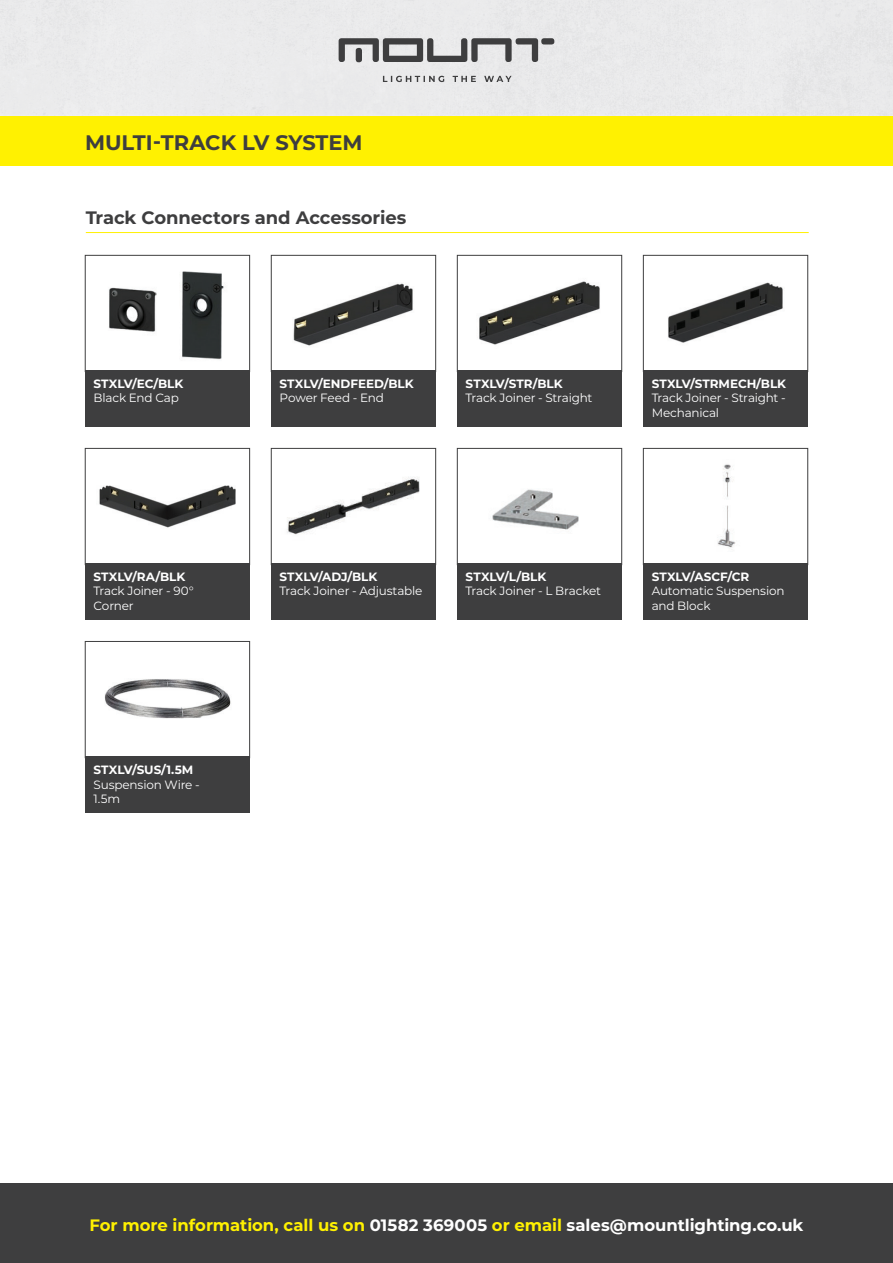
<style>
.page{position:relative;width:893px;height:1263px;background:#fff}
.page>*{position:absolute;margin:0;border:0;box-sizing:border-box;transform-origin:0 0}
.t1{font:700 21px "Montserrat";color:#3e3e3f}
.t2{font:700 18px "Montserrat";letter-spacing:-.005em;color:#3e3e3f}
.t3{font:700 16.5px "Montserrat";letter-spacing:-.005em;color:#fff}
.t4{font:12px/14.4px "Montserrat";letter-spacing:-.015em;color:#fff}
.t5{font:700 12px "Montserrat";color:#fff}
.s1{color:#fff101}
</style>
<div class="page">
<div style="left:0;top:116px;width:893px;height:50px;background:#fff101"></div>
<div style="left:85px;top:255px;width:165px;height:117px;border:1px solid #3e3e3f"></div>
<div style="left:271px;top:255px;width:165px;height:117px;border:1px solid #3e3e3f"></div>
<div style="left:457px;top:255px;width:165px;height:117px;border:1px solid #3e3e3f"></div>
<div style="left:643px;top:255px;width:165px;height:117px;border:1px solid #3e3e3f"></div>
<div style="left:85px;top:370px;width:165px;height:57px;background:#3e3e3f"></div>
<div style="left:271px;top:370px;width:165px;height:57px;background:#3e3e3f"></div>
<div style="left:457px;top:370px;width:165px;height:57px;background:#3e3e3f"></div>
<div style="left:643px;top:370px;width:165px;height:57px;background:#3e3e3f"></div>
<div style="left:85px;top:448px;width:165px;height:117px;border:1px solid #3e3e3f"></div>
<div style="left:271px;top:448px;width:165px;height:117px;border:1px solid #3e3e3f"></div>
<div style="left:457px;top:448px;width:165px;height:117px;border:1px solid #3e3e3f"></div>
<div style="left:643px;top:448px;width:165px;height:117px;border:1px solid #3e3e3f"></div>
<div style="left:85px;top:563px;width:165px;height:57px;background:#3e3e3f"></div>
<div style="left:271px;top:563px;width:165px;height:57px;background:#3e3e3f"></div>
<div style="left:457px;top:563px;width:165px;height:57px;background:#3e3e3f"></div>
<div style="left:643px;top:563px;width:165px;height:57px;background:#3e3e3f"></div>
<div style="left:85px;top:641px;width:165px;height:117px;border:1px solid #3e3e3f"></div>
<div style="left:85px;top:756px;width:165px;height:57px;background:#3e3e3f"></div>
<hr style="left:86px;top:232px;width:723px;height:1px;background:#fff101">
<img style="left:109px;top:287px;width:48px;height:45px">
<img style="left:182px;top:271px;width:42px;height:89px">
<img style="left:293px;top:283px;width:120px;height:63px">
<img style="left:479px;top:281px;width:121px;height:64px">
<img style="left:668px;top:282px;width:115px;height:61px">
<img style="left:99px;top:485px;width:137px;height:43px">
<img style="left:287px;top:477px;width:133px;height:58px">
<img style="left:492px;top:489px;width:87px;height:41px">
<img style="left:717px;top:464px;width:19px;height:84px">
<img style="left:104px;top:679px;width:127px;height:40px">
<svg style="left:383px;top:76px;width:129px;height:6px"></svg>
<svg style="left:339px;top:38px;width:215px;height:24px;background:#989899"></svg>
<div style="left:0;top:1183px;width:893px;height:80px;background:#3e3e3f"></div>
<h1 class="t1" style="left:85px;top:133px;width:279px">MULTI-TRACK LV SYSTEM</h1>
<h2 class="t2" style="left:86px;top:208px;width:322px">Track Connectors and Accessories</h2>
<p class="t5" style="left:94px;top:378px;width:91px">STXLV/EC/BLK</p>
<p class="t4" style="left:94px;top:391px;width:87px">Black End Cap</p>
<p class="t5" style="left:280px;top:378px;width:136px">STXLV/ENDFEED/BLK</p>
<p class="t4" style="left:280px;top:391px;width:106px">Power Feed - End</p>
<p class="t5" style="left:466px;top:378px;width:98px">STXLV/STR/BLK</p>
<p class="t4" style="left:466px;top:391px;width:128px">Track Joiner - Straight</p>
<p class="t5" style="left:652px;top:378px;width:136px">STXLV/STRMECH/BLK</p>
<p class="t4" style="left:652px;top:391px;width:135px">Track Joiner - Straight -<br>Mechanical</p>
<p class="t5" style="left:94px;top:571px;width:93px">STXLV/RA/BLK</p>
<p class="t4" style="left:94px;top:584px;width:102px">Track Joiner - 90°<br>Corner</p>
<p class="t5" style="left:94px;top:764px;width:101px">STXLV/SUS/1.5M</p>
<p class="t4" style="left:94px;top:777px;width:108px">Suspension Wire -<br>1.5m</p>
<p class="t5" style="left:280px;top:571px;width:99px">STXLV/ADJ/BLK</p>
<p class="t4" style="left:280px;top:584px;width:144px">Track Joiner - Adjustable</p>
<p class="t5" style="left:466px;top:571px;width:82px">STXLV/L/BLK</p>
<p class="t4" style="left:466px;top:584px;width:137px">Track Joiner - L Bracket</p>
<p class="t5" style="left:652px;top:571px;width:99px">STXLV/ASCF/CR</p>
<p class="t4" style="left:652px;top:584px;width:134px">Automatic Suspension and Block</p>
<h3 class="t3" style="left:90px;top:1218px;width:715px"><span class="s1">For more information, call us on</span> 01582 369005 <span class="s1">or email</span> sales@mountlighting.co.uk</h3>
</div>
